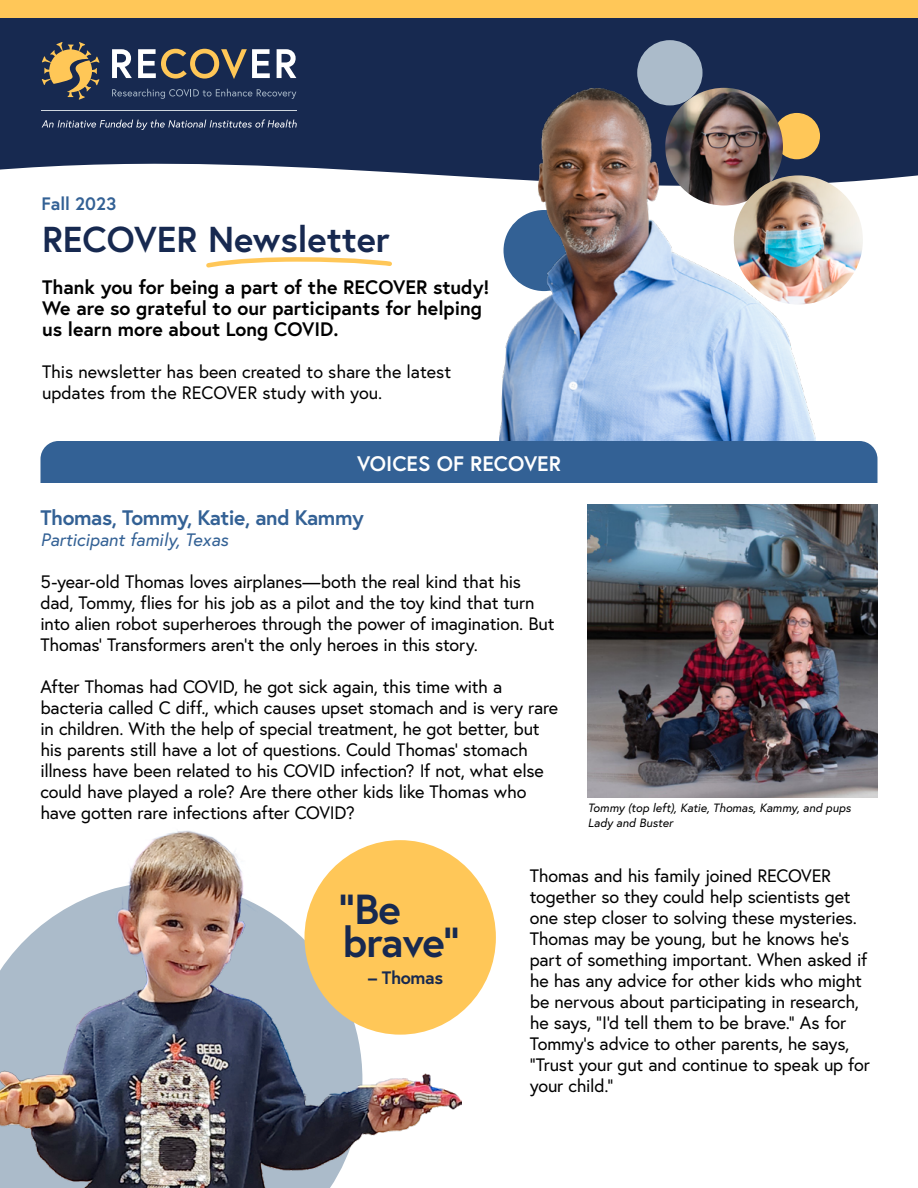
<style>
.page{position:relative;width:918px;height:1188px;background:#fff}
.page>*{position:absolute;margin:0;border:0;box-sizing:border-box;transform-origin:0 0}
.H4{font:700 42px "Europa";letter-spacing:-.02em;color:#172950}
.H2{font:700 36px "Europa";color:#172950}
.H4-2{font:700 21px "Europa";letter-spacing:-.02em;color:#336195}
.H2_Caps{font:700 21px "Europa";color:#fff}
.Opening_para_text{font:700 19.5px/21px "Europa";color:#000}
.t1{font:18px/21px "Europa";letter-spacing:-.01em;color:#000}
.H4-3{font:italic 18px "Europa";color:#336195}
.H3{font:700 18px "Europa";color:#336195}
.H4-4{font:700 18px "Europa";letter-spacing:-.02em;color:#172950}
.t2{font:italic 12px "Europa";letter-spacing:.005em;color:#000}
</style>
<div class="page">
<svg style="left:0;top:18px;width:918px;height:165px;background:#28395d"></svg>
<div style="left:0;top:0;width:918px;height:18px;background:#ffc758"></div>
<div style="left:41px;top:441px;width:837px;height:42px;background:#336195"></div>
<svg style="left:206px;top:257px;width:186px;height:11px"></svg>
<div style="left:774px;top:113px;width:46px;height:46px;background:#ffc758;border-radius:50%"></div>
<div style="left:637px;top:40px;width:66px;height:65px;background:#abbbca;border-radius:50%"></div>
<div style="left:305px;top:840px;width:191px;height:195px;background:#ffc758;border-radius:50%"></div>
<svg style="left:112px;top:49px;width:20px;height:29px"></svg>
<svg style="left:138px;top:49px;width:132px;height:30px;background:#716f6d"></svg>
<svg style="left:277px;top:49px;width:19px;height:29px"></svg>
<svg style="left:112px;top:89px;width:184px;height:10px;background:#334467"></svg>
<svg style="left:42px;top:42px;width:57px;height:58px;background:#766952"></svg>
<hr style="left:42px;top:111px;width:255px;height:1px;background:#cfd6de">
<svg style="left:42px;top:119px;width:255px;height:11px;background:#404f6f"></svg>
<img style="left:499px;top:88px;width:317px;height:353px">
<img style="left:734px;top:175px;width:129px;height:130px;border-radius:65px">
<img style="left:587px;top:504px;width:291px;height:294px">
<img style="left:0;top:830px;width:462px;height:358px">
<p class="H3" style="left:42px;top:191px;width:76px">Fall 2023</p>
<p class="H2" style="left:42px;top:215px;width:349px">RECOVER Newsletter</p>
<p class="Opening_para_text" style="left:42px;top:276px;width:449px">Thank you for being a part of the RECOVER study!<br>We are so grateful to our participants for helping us learn more about Long COVID.</p>
<p class="t1" style="left:42px;top:361px;width:411px">This newsletter has been created to share the latest updates from the RECOVER study with you.</p>
<p class="H2_Caps" style="left:357px;top:449px;width:205px">VOICES OF RECOVER</p>
<p class="H4-2" style="left:40px;top:503px;width:325px">Thomas, Tommy, Katie, and Kammy</p>
<p class="H4-3" style="left:40px;top:528px;width:189px">Participant family, Texas</p>
<p class="t1" style="left:40px;top:571px;width:516px">5-year-old Thomas loves airplanes—both the real kind that his dad, Tommy, flies for his job as a pilot and the toy kind that turn into alien robot superheroes through the power of imagination. But Thomas’ Transformers aren’t the only heroes in this story.</p>
<p class="t1" style="left:40px;top:676px;width:519px">After Thomas had COVID, he got sick again, this time with a bacteria called C diff., which causes upset stomach and is very rare in children. With the help of special treatment, he got better, but his parents still have a lot of questions. Could Thomas’ stomach illness have been related to his COVID infection? If not, what else could have played a role? Are there other kids like Thomas who have gotten rare infections after COVID?</p>
<p class="t2" style="left:588px;top:800px;width:265px">Tommy (top left), Katie, Thomas, Kammy, and pups</p>
<p class="t2" style="left:588px;top:815px;width:87px">Lady and Buster</p>
<p class="H4" style="left:339px;top:881px;width:64px">“Be</p>
<p class="H4" style="left:343px;top:914px;width:119px">brave”</p>
<p class="H4-4" style="left:368px;top:965px;width:77px">– Thomas</p>
<p class="t1" style="left:530px;top:865px;width:342px">Thomas and his family joined RECOVER together so they could help scientists get one step closer to solving these mysteries.<br>Thomas may be young, but he knows he’s part of something important. When asked if he has any advice for other kids who might be nervous about participating in research, he says, “I’d tell them to be brave.” As for Tommy’s advice to other parents, he says, “Trust your gut and continue to speak up for your child.”</p>
</div>
